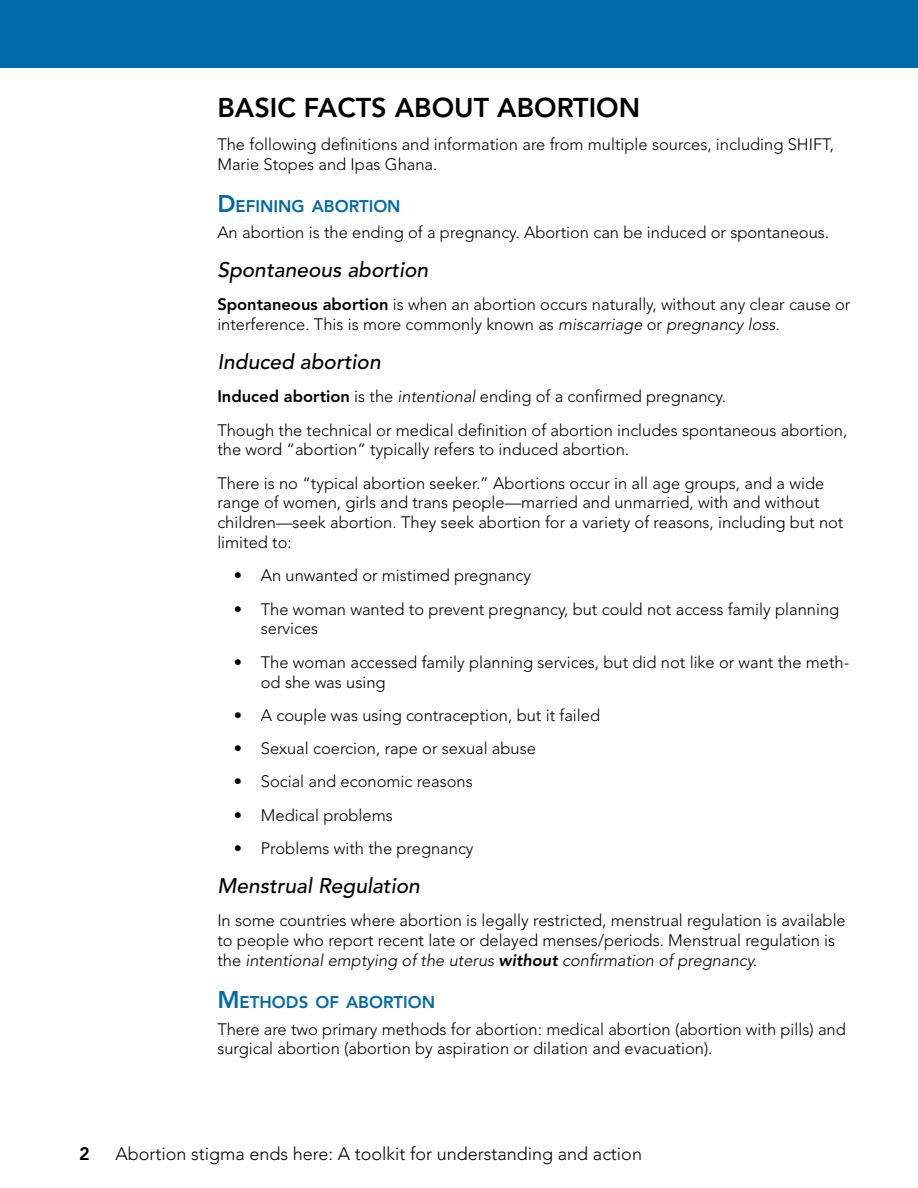
<style>
.page{position:relative;width:918px;height:1188px;background:#fff}
.page>*{position:absolute;margin:0;border:0;box-sizing:border-box;transform-origin:0 0}
.t1{font:800 27px "Avenir LT Std";color:#000}
.t2{font:italic 500 21px "Avenir LT Std";color:#000}
.t3{font:300 18px "Avenir LT Std";color:#000}
.t4{font:800 18px "Avenir LT Std";color:#000}
.t5{font:800 16.8px "Avenir LT Std";color:#0069aa}
.t6{font:300 16.5px/19.8px "Avenir LT Std";color:#000}
.s1{font-size:24px}
.s2{font-weight:800}
.s3{font-style:italic}
.s4{font-weight:800;font-style:italic}
</style>
<div class="page">
<div style="left:0;top:0;width:918px;height:68px;background:#0069aa"></div>
<h1 class="t1" style="left:217px;top:91px;width:424px">BASIC FACTS ABOUT ABORTION</h1>
<p class="t6" style="left:217px;top:134px;width:618px">The following definitions and information are from multiple sources, including SHIFT,<br>Marie Stopes and Ipas Ghana.</p>
<p class="t5" style="left:217px;top:196px;width:185px"><span class="s1">D</span>EFINING ABORTION</p>
<p class="t6" style="left:217px;top:223px;width:613px">An abortion is the ending of a pregnancy. Abortion can be induced or spontaneous.</p>
<p class="t2" style="left:217px;top:258px;width:212px">Spontaneous abortion</p>
<p class="t6" style="left:217px;top:295px;width:635px"><span class="s2">Spontaneous abortion</span> is when an abortion occurs naturally, without any clear cause or interference. This is more commonly known as <span class="s3">miscarriage</span> or <span class="s3">pregnancy loss.</span></p>
<p class="t2" style="left:217px;top:350px;width:165px">Induced abortion</p>
<p class="t6" style="left:217px;top:380px;width:632px;line-height:33.3px"><span class="s2">Induced abortion</span> is the <span class="s3">intentional</span> ending of a confirmed pregnancy.<br>Though the technical or medical definition of abortion includes spontaneous abortion,</p>
<p class="t6" style="left:217px;top:433px;width:608px;line-height:33.3px">the word “abortion” typically refers to induced abortion.<br>There is no “typical abortion seeker.” Abortions occur in all age groups, and a wide</p>
<p class="t6" style="left:217px;top:493px;width:628px">range of women, girls and trans people—married and unmarried, with and without children—seek abortion. They seek abortion for a variety of reasons, including but not limited to:</p>
<p class="t6" style="left:234px;top:566px;width:299px">• An unwanted or mistimed pregnancy</p>
<p class="t6" style="left:261px;top:599px;width:580px;text-indent:-27px">• The woman wanted to prevent pregnancy, but could not access family planning services</p>
<p class="t6" style="left:261px;top:652px;width:590px;text-indent:-27px">• The woman accessed family planning services, but did not like or want the meth&shy;od she was using</p>
<p class="t6" style="left:234px;top:705px;width:368px">• A couple was using contraception, but it failed</p>
<p class="t6" style="left:234px;top:739px;width:304px">• Sexual coercion, rape or sexual abuse</p>
<p class="t6" style="left:234px;top:772px;width:240px">• Social and economic reasons</p>
<p class="t6" style="left:234px;top:805px;width:161px">• Medical problems</p>
<p class="t6" style="left:234px;top:839px;width:241px">• Problems with the pregnancy</p>
<p class="t2" style="left:217px;top:873px;width:204px">Menstrual Regulation</p>
<p class="t6" style="left:217px;top:911px;width:630px">In some countries where abortion is legally restricted, menstrual regulation is available to people who report recent late or delayed menses/periods. Menstrual regulation is the <span class="s3">intentional emptying of the uterus</span> <span class="s4">without</span> <span class="s3">confirmation of pregnancy.</span></p>
<p class="t5" style="left:217px;top:992px;width:219px"><span class="s1">M</span>ETHODS OF ABORTION</p>
<p class="t6" style="left:217px;top:1019px;width:630px">There are two primary methods for abortion: medical abortion (abortion with pills) and surgical abortion (abortion by aspiration or dilation and evacuation).</p>
<p class="t4" style="left:79px;top:1143px;width:12px">2</p>
<p class="t3" style="left:115px;top:1143px;width:528px">Abortion stigma ends here: A toolkit for understanding and action</p>
</div>
